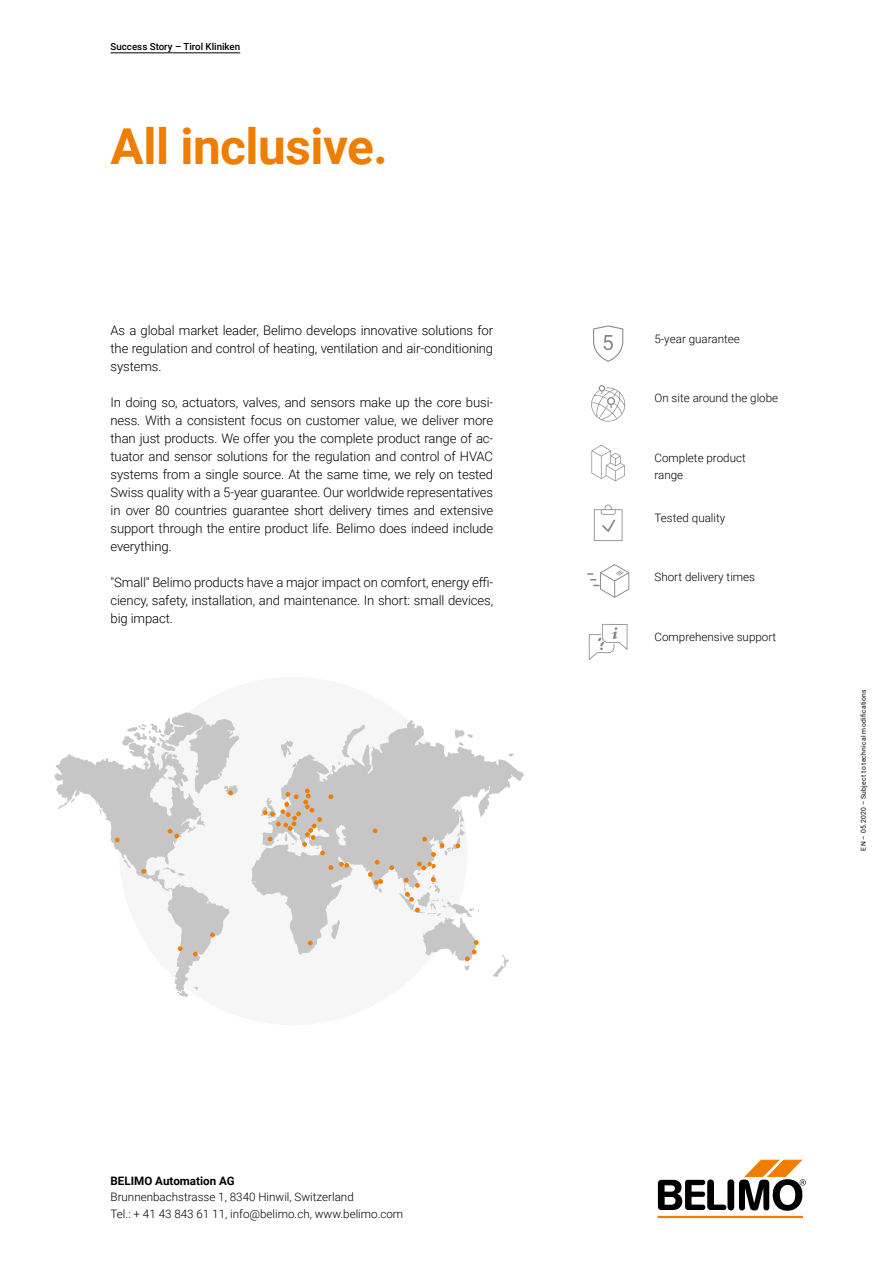
<style>
.page{position:relative;width:893px;height:1263px;background:#fff}
.page>*{position:absolute;margin:0;border:0;box-sizing:border-box;transform-origin:0 0}
.t1{font:700 49.5px "Roboto";letter-spacing:-.01em;color:#ef7d00}
.t2{font:300 13.2px/18px "Roboto";letter-spacing:-.01em;color:#000;text-align:justify}
.t3{font:300 11.7px/16.5px "Roboto";color:#000}
.t4{font:700 11.7px "Roboto";color:#000}
.t5{font:500 9.75px "Roboto";color:#000}
.t6{font:6.75px "Roboto";letter-spacing:.04em;color:#000}
</style>
<div class="page">
<hr style="left:111px;top:53px;width:129px;height:1px;background:#000">
<div style="left:119px;top:677px;width:348px;height:348px;background:#f6f6f6;border-radius:50%"></div>
<svg style="left:493px;top:955px;width:16px;height:22px"></svg>
<svg style="left:251px;top:720px;width:273px;height:235px"></svg>
<svg style="left:328px;top:865px;width:5px;height:5px"></svg>
<svg style="left:373px;top:828px;width:5px;height:5px"></svg>
<svg style="left:339px;top:862px;width:10px;height:6px"></svg>
<svg style="left:308px;top:940px;width:5px;height:5px"></svg>
<svg style="left:261px;top:788px;width:72px;height:67px"></svg>
<svg style="left:375px;top:860px;width:5px;height:4px"></svg>
<svg style="left:368px;top:872px;width:15px;height:21px"></svg>
<svg style="left:389px;top:865px;width:5px;height:5px"></svg>
<svg style="left:404px;top:823px;width:76px;height:148px"></svg>
<svg style="left:54px;top:712px;width:185px;height:285px"></svg>
<div style="left:658px;top:1216px;width:144px;height:2px;border:1px solid #ef7d00"></div>
<svg style="left:658px;top:1160px;width:148px;height:51px"></svg>
<svg style="left:593px;top:325px;width:30px;height:37px"></svg>
<svg style="left:591px;top:445px;width:34px;height:36px"></svg>
<svg style="left:589px;top:624px;width:39px;height:36px"></svg>
<svg style="left:591px;top:385px;width:34px;height:37px"></svg>
<svg style="left:587px;top:564px;width:42px;height:34px"></svg>
<svg style="left:594px;top:505px;width:28px;height:36px"></svg>
<p class="t5" style="left:111px;top:40px;width:131px">Success Story – Tirol Kliniken</p>
<h1 class="t1" style="left:111px;top:111px;width:279px">All inclusive.</h1>
<p class="t2" style="left:111px;top:320px;width:384px">As a global market leader, Belimo develops innovative solutions for the regulation and control of heating, ventilation and air-conditioning systems.</p>
<p class="t2" style="left:111px;top:392px;width:384px">In doing so, actuators, valves, and sensors make up the core busi&shy;ness. With a consistent focus on customer value, we deliver more than just products. We offer you the complete product range of ac&shy;tuator and sensor solutions for the regulation and control of HVAC systems from a single source. At the same time, we rely on tested Swiss quality with a 5-year guarantee. Our worldwide representatives in over 80 countries guarantee short delivery times and extensive support through the entire product life. Belimo does indeed include everything.</p>
<p class="t2" style="left:111px;top:572px;width:384px">"Small" Belimo products have a major impact on comfort, energy effi&shy;ciency, safety, installation, and maintenance. In short: small devices, big impact.</p>
<p class="t4" style="left:111px;top:1172px;width:126px">BELIMO Automation AG</p>
<p class="t3" style="left:111px;top:1188px;width:294px">Brunnenbachstrasse 1, 8340 Hinwil, Switzerland<br>Tel.: + 41 43 843 61 11, info@belimo.ch, www.belimo.com</p>
<p class="t3" style="left:654px;top:330px;width:87px">5-year guarantee</p>
<p class="t3" style="left:654px;top:389px;width:125px">On site around the globe</p>
<p class="t3" style="left:654px;top:449px;width:93px">Complete product range</p>
<p class="t3" style="left:654px;top:509px;width:72px">Tested quality</p>
<p class="t3" style="left:654px;top:568px;width:102px">Short delivery times</p>
<p class="t3" style="left:654px;top:628px;width:123px">Comprehensive support</p>
<p class="t6" style="left:859px;top:850px;width:163px;rotate:-90deg">EN – 05.2020 – Subject to technical modifications</p>
</div>
